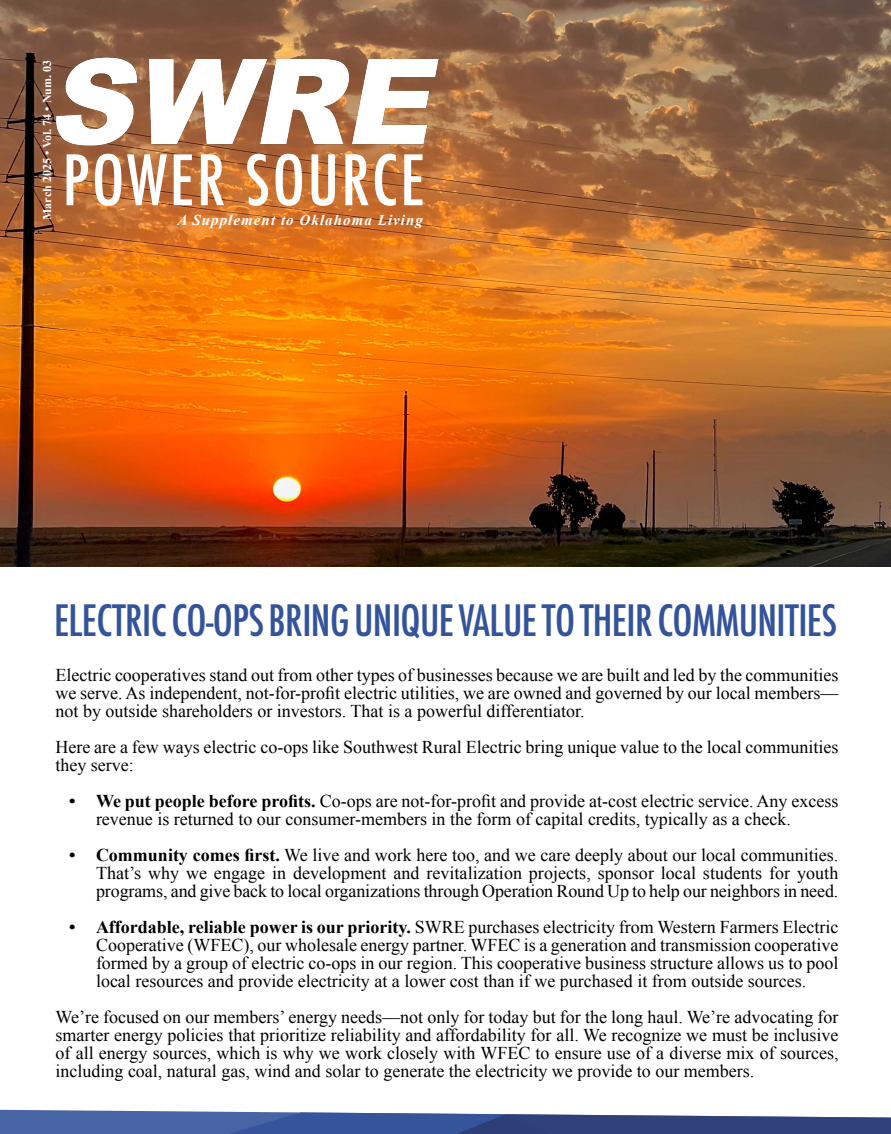
<style>
.page{position:relative;width:891px;height:1134px;background:#fff}
.page>*{position:absolute;margin:0;border:0;box-sizing:border-box;transform-origin:0 0}
.t1{font:500 condensed 67.5px "Futura";letter-spacing:.04em;color:#fff}
.t2{font:500 condensed 42px "Futura";letter-spacing:-.015em;color:#33539a}
.t3{font:18px/18px "Times New Roman";color:#000;text-align:justify}
.t4{font:italic 700 15px "Times New Roman";letter-spacing:.07em;color:#fff}
.t5{font:700 12px "Times New Roman";color:#fff}
.s1{font-weight:700}
</style>
<div class="page">
<img style="left:0;top:0;width:891px;height:567px">
<svg style="left:0;top:1110px;width:891px;height:24px;background:#566ba1"></svg>
<img style="left:56px;top:56px;width:384px;height:92px">
<p class="t5" style="left:39px;top:220px;width:161px;rotate:-90deg">March 2025 • Vol. 74 • Num. 03</p>
<h1 class="t1" style="left:63px;top:137px;width:364px">POWER SOURCE</h1>
<p class="t4" style="left:177px;top:210px;width:247px">A Supplement to Oklahoma Living</p>
<h2 class="t2" style="left:54px;top:594px;width:785px">ELECTRIC CO-OPS BRING UNIQUE VALUE TO THEIR COMMUNITIES</h2>
<p class="t3" style="left:56px;top:666px;width:785px">Electric cooperatives stand out from other types of businesses because we are built and led by the communities we serve. As independent, not-for-profit electric utilities, we are owned and governed by our local members–– not by outside shareholders or investors. That is a powerful differentiator.</p>
<p class="t3" style="left:56px;top:738px;width:785px">Here are a few ways electric co-ops like Southwest Rural Electric bring unique value to the local communities they serve:</p>
<p class="t3" style="left:96px;top:792px;width:744px;text-indent:-27px"><span class="s1">• We put people before profits.</span> Co-ops are not-for-profit and provide at-cost electric service. Any excess revenue is returned to our consumer-members in the form of capital credits, typically as a check.</p>
<p class="t3" style="left:96px;top:846px;width:744px;text-indent:-27px"><span class="s1">• Community comes first.</span> We live and work here too, and we care deeply about our local communities.<br>That’s why we engage in development and revitalization projects, sponsor local students for youth programs, and give back to local organizations through Operation Round Up to help our neighbors in need.</p>
<p class="t3" style="left:96px;top:918px;width:744px;text-indent:-27px"><span class="s1">• Affordable, reliable power is our priority.</span> SWRE purchases electricity from Western Farmers Electric Cooperative (WFEC), our wholesale energy partner. WFEC is a generation and transmission cooperative formed by a group of electric co-ops in our region. This cooperative business structure allows us to pool local resources and provide electricity at a lower cost than if we purchased it from outside sources.</p>
<p class="t3" style="left:56px;top:1008px;width:785px">We’re focused on our members’ energy needs––not only for today but for the long haul. We’re advocating for smarter energy policies that prioritize reliability and affordability for all. We recognize we must be inclusive of all energy sources, which is why we work closely with WFEC to ensure use of a diverse mix of sources, including coal, natural gas, wind and solar to generate the electricity we provide to our members.</p>
</div>
